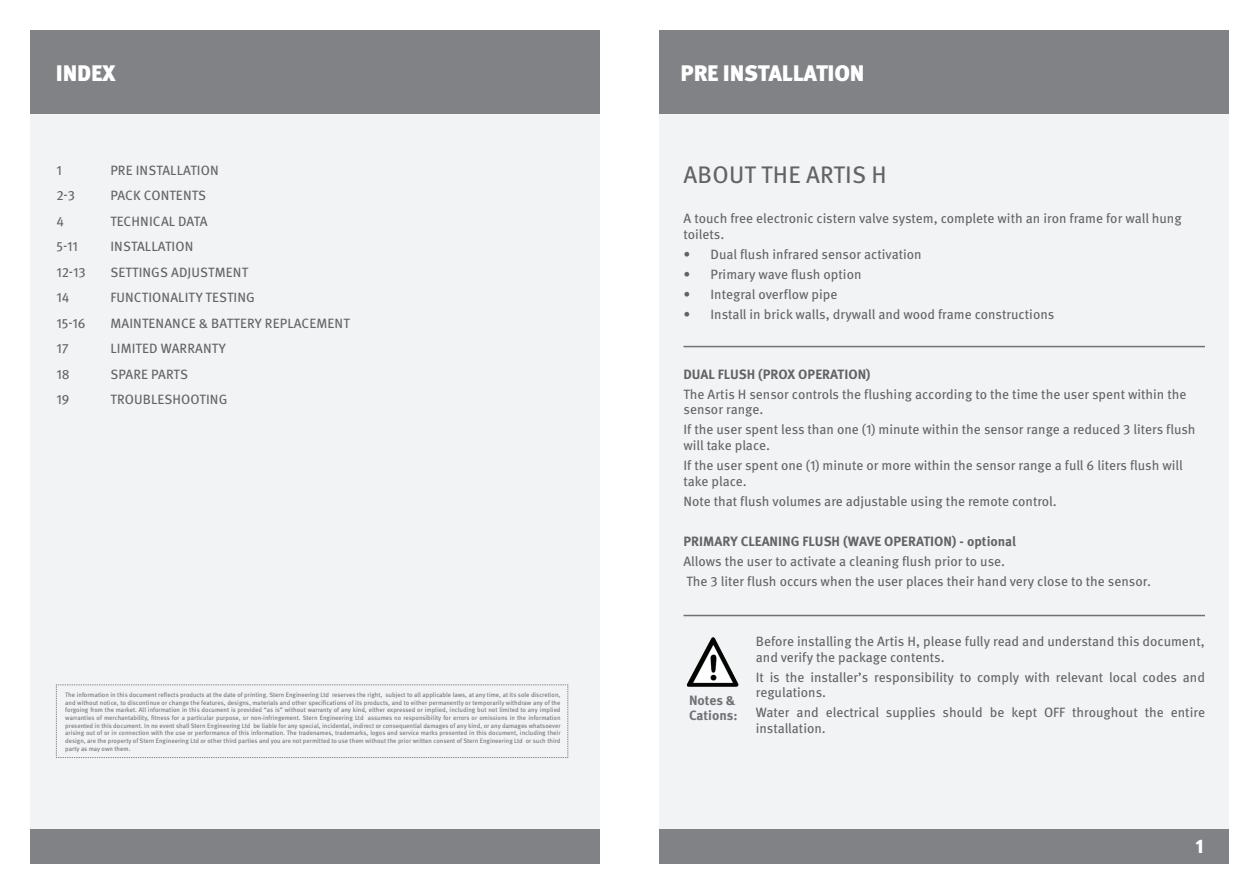
<style>
.page{position:relative;width:1259px;height:893px;background:#fff}
.page>*{position:absolute;margin:0;border:0;box-sizing:border-box;transform-origin:0 0}
.t1{font:24px "Meta Pro";letter-spacing:.01em;color:#636366}
.t2{font:900 22.5px "Meta Pro";letter-spacing:-.01em;color:#fff}
.t3{font:900 19.5px "Meta Pro";color:#fff}
.t4{font:13.5px/15.8px "Meta Pro";color:#636366}
.t5{font:700 13.5px "Meta Pro";color:#636366}
.t6{font:700 13.5px/15px "Meta Pro";color:#707177}
.t7{font:6.45px/7.6px "Meta Pro";color:#707177;text-align:justify}
</style>
<div class="page">
<div style="left:659px;top:104px;width:570px;height:742px;background:#f2f3f4"></div>
<div style="left:30px;top:104px;width:570px;height:742px;background:#f2f3f4"></div>
<div style="left:30px;top:30px;width:570px;height:83px;background:#808285"></div>
<div style="left:659px;top:30px;width:570px;height:83px;background:#808285"></div>
<div style="left:30px;top:829px;width:570px;height:34px;background:#808285"></div>
<div style="left:659px;top:829px;width:570px;height:34px;background:#808285"></div>
<hr style="left:683px;top:346px;width:522px;height:1px;background:#707177">
<hr style="left:683px;top:615px;width:522px;height:1px;background:#707177">
<img style="left:686px;top:637px;width:53px;height:50px">
<svg style="left:56px;top:684px;width:512px;height:74px"></svg>
<h2 class="t2" style="left:56px;top:56px;width:61px">INDEX</h2>
<h2 class="t2" style="left:680px;top:56px;width:185px">PRE INSTALLATION</h2>
<h3 class="t4" style="left:56px;top:161px;width:7px">1</h3>
<h3 class="t4" style="left:110px;top:161px;width:110px">PRE INSTALLATION</h3>
<h3 class="t4" style="left:56px;top:187px;width:20px">2-3</h3>
<h3 class="t4" style="left:110px;top:187px;width:97px">PACK CONTENTS</h3>
<h3 class="t4" style="left:56px;top:212px;width:9px">4</h3>
<h3 class="t4" style="left:110px;top:212px;width:99px">TECHNICAL DATA</h3>
<h3 class="t4" style="left:56px;top:238px;width:23px">5-11</h3>
<h3 class="t4" style="left:110px;top:238px;width:85px">INSTALLATION</h3>
<h3 class="t4" style="left:56px;top:263px;width:31px">12-13</h3>
<h3 class="t4" style="left:110px;top:263px;width:139px">SETTINGS ADJUSTMENT</h3>
<h3 class="t4" style="left:56px;top:289px;width:14px">14</h3>
<h3 class="t4" style="left:110px;top:289px;width:146px">FUNCTIONALITY TESTING</h3>
<h3 class="t4" style="left:56px;top:314px;width:31px">15-16</h3>
<h3 class="t4" style="left:110px;top:314px;width:241px">MAINTENANCE &amp; BATTERY REPLACEMENT</h3>
<h3 class="t4" style="left:56px;top:340px;width:14px">17</h3>
<h3 class="t4" style="left:110px;top:340px;width:117px">LIMITED WARRANTY</h3>
<h3 class="t4" style="left:56px;top:365px;width:15px">18</h3>
<h3 class="t4" style="left:110px;top:365px;width:79px">SPARE PARTS</h3>
<h3 class="t4" style="left:56px;top:391px;width:14px">19</h3>
<h3 class="t4" style="left:110px;top:391px;width:119px">TROUBLESHOOTING</h3>
<p class="t7" style="left:65px;top:690px;width:497px">The information in this document reflects products at the date of printing. Stern Engineering Ltd reserves the right, subject to all applicable laws, at any time, at its sole discretion, and without notice, to discontinue or change the features, designs, materials and other specifications of its products, and to either permanently or temporarily withdraw any of the forgoing from the market. All information in this document is provided “as is” without warranty of any kind, either expressed or implied, including but not limited to any implied warranties of merchantability, fitness for a particular purpose, or non-infringement. Stern Engineering Ltd assumes no responsibility for errors or omissions in the information presented in this document. In no event shall Stern Engineering Ltd be liable for any special, incidental, indirect or consequential damages of any kind, or any damages whatsoever arising out of or in connection with the use or performance of this information. The tradenames, trademarks, logos and service marks presented in this document, including their design, are the property of Stern Engineering Ltd or other third parties and you are not permitted to use them without the prior written consent of Stern Engineering Ltd or such third party as may own them.</p>
<h1 class="t1" style="left:683px;top:156px;width:205px">ABOUT THE ARTIS H</h1>
<h3 class="t4" style="left:683px;top:209px;width:500px">A touch free electronic cistern valve system, complete with an iron frame for wall hung toilets.</h3>
<h3 class="t4" style="left:683px;top:245px;width:240px">• Dual flush infrared sensor activation</h3>
<h3 class="t4" style="left:683px;top:265px;width:179px">• Primary wave flush option</h3>
<h3 class="t4" style="left:683px;top:285px;width:155px">• Integral overflow pipe</h3>
<h3 class="t4" style="left:683px;top:305px;width:372px">• Install in brick walls, drywall and wood frame constructions</h3>
<h3 class="t5" style="left:683px;top:363px;width:188px">DUAL FLUSH (PROX OPERATION)</h3>
<h3 class="t4" style="left:683px;top:385px;width:504px">The Artis H sensor controls the flushing according to the time the user spent within the sensor range.</h3>
<h3 class="t4" style="left:683px;top:421px;width:513px">If the user spent less than one (1) minute within the sensor range a reduced 3 liters flush will take place.</h3>
<h3 class="t4" style="left:683px;top:457px;width:501px">If the user spent one (1) minute or more within the sensor range a full 6 liters flush will take place.</h3>
<h3 class="t4" style="left:683px;top:492px;width:375px">Note that flush volumes are adjustable using the remote control.</h3>
<h3 class="t5" style="left:683px;top:531px;width:334px">PRIMARY CLEANING FLUSH (WAVE OPERATION) - optional</h3>
<h3 class="t4" style="left:683px;top:550px;width:469px;line-height:20px">Allows the user to activate a cleaning flush prior to use.<br>The 3 liter flush occurs when the user places their hand very close to the sensor.</h3>
<h3 class="t6" style="left:689px;top:692px;width:50px">Notes &amp;<br>Cations:</h3>
<h3 class="t4" style="left:756px;top:632px;width:450px">Before installing the Artis H, please fully read and understand this document, and verify the package contents.</h3>
<h3 class="t4" style="left:756px;top:668px;width:451px">It is the installer’s responsibility to comply with relevant local codes and regulations.</h3>
<h3 class="t4" style="left:756px;top:704px;width:451px">Water and electrical supplies should be kept OFF throughout the entire installation.</h3>
<h3 class="t3" style="left:1195px;top:831px;width:10px">1</h3>
</div>
